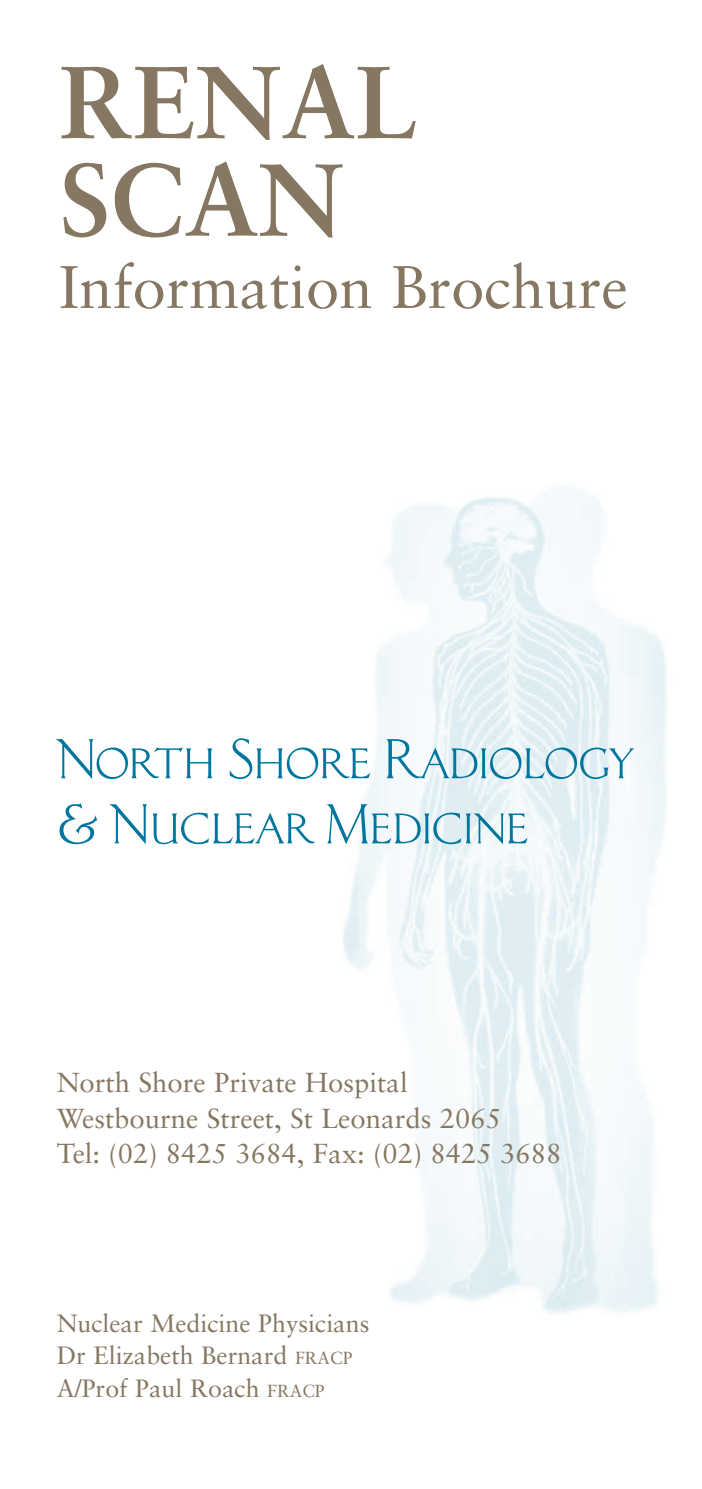
<style>
.page{position:relative;width:702px;height:1489px;background:#fff}
.page>*{position:absolute;margin:0;border:0;box-sizing:border-box;transform-origin:0 0}
.t1{font:700 102.5px/97.5px "Sabon";color:#857761}
.t2{font:60px "Sabon";color:#857761}
.t3{font:58px/65px "AT Classic Roman";letter-spacing:-.03em;color:#00769f}
.t4{font:27.5px/35px "Sabon";color:#857761}
.t5{font:25px/32.5px "Sabon";color:#857761}
.s1{font-size:17.5px}
</style>
<div class="page">
<img style="left:343px;top:487px;width:324px;height:827px">
<h1 class="t1" style="left:59px;top:52px;width:360px">RENAL<br>SCAN</h1>
<h2 class="t2" style="left:59px;top:251px;width:570px">Information Brochure</h2>
<h3 class="t3" style="left:57px;top:726px;width:579px">North Shore Radiology &amp; Nuclear Medicine</h3>
<p class="t4" style="left:57px;top:1065px;width:506px">North Shore Private Hospital<br>Westbourne Street, St Leonards 2065<br>Tel: (02) 8425 3684, Fax: (02) 8425 3688</p>
<p class="t5" style="left:57px;top:1306px;width:314px">Nuclear Medicine Physicians<br>Dr Elizabeth Bernard <span class="s1">FRACP<br></span>A/Prof Paul Roach <span class="s1">FRACP</span></p>
</div>
